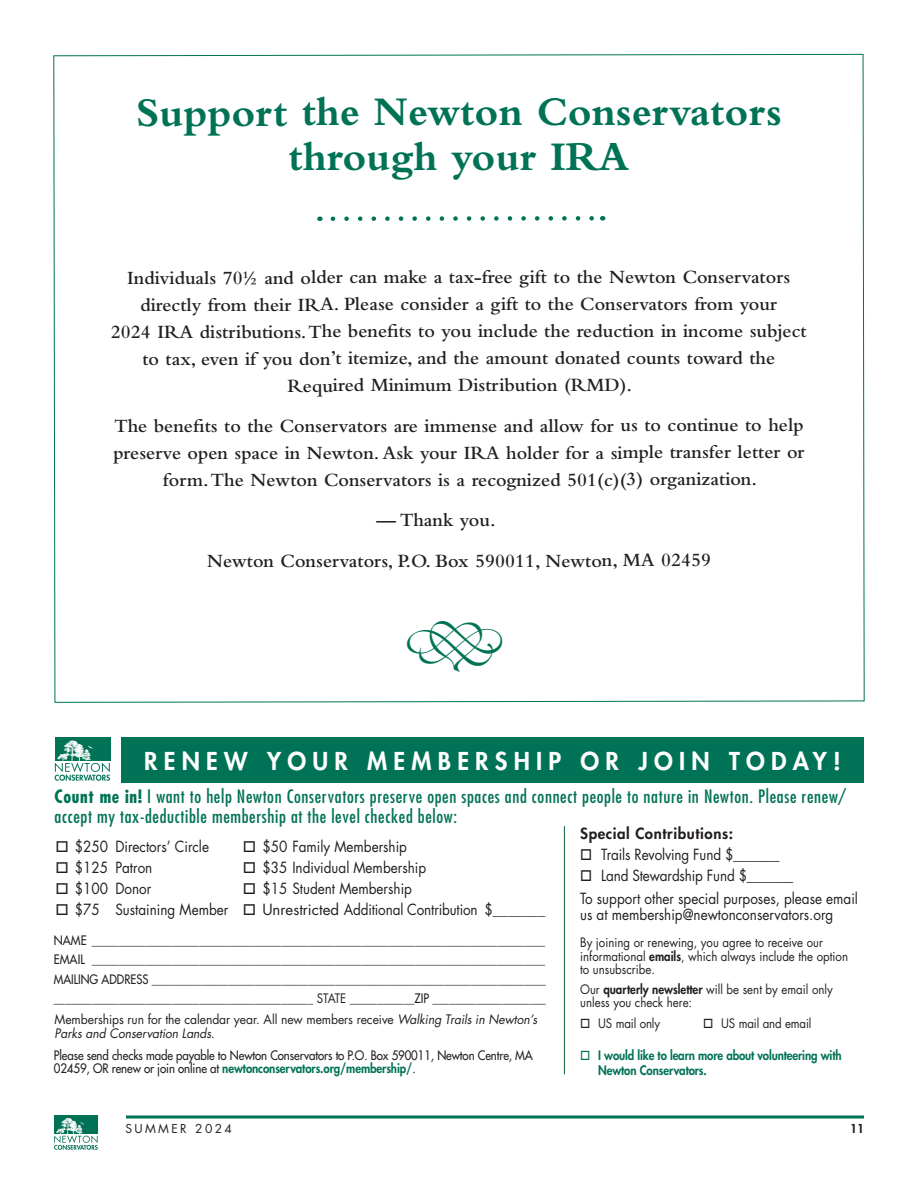
<style>
.page{position:relative;width:918px;height:1188px;background:#fff}
.page>*{position:absolute;margin:0;border:0;box-sizing:border-box;transform-origin:0 0}
.t1{font:700 42.45px/45px "Bembo Std";color:#007255;text-align:center}
.Back_-_index{font:800 24px "Futura Std";letter-spacing:.26em;color:#fff}
.t2{font:600 19.5px/27px "Bembo Std";color:#231f20;text-align:center}
.t3{font:condensed 18px/19.5px "Futura Std";letter-spacing:.035em;color:#007255}
.Body_Text{font:15px/16.5px "Futura Std";color:#231f20;scale:.9 1}
.t4{font:800 15px "Futura Std";letter-spacing:.04em;color:#231f20}
.Body_Text-2{font:12.75px/13.5px "Futura Std";color:#231f20;scale:.9 1}
.Body_Text-3{font:500 12.75px/13.5px "Futura Std";letter-spacing:-.01em;color:#231f20;scale:.9 1}
.Body_Text-4{font:12.75px/13.5px "Futura Std";color:#231f20;scale:.95 1}
.Body_Text-5{font:800 12.75px/15px "Futura Std";letter-spacing:-.01em;color:#007255;scale:.9 1}
.Body_Text-6{font:12px "Futura Std";letter-spacing:.2em;color:#231f20;scale:.9 1}
.Body_Text-7{font:12px "Futura Std";letter-spacing:.2em;color:#231f20}
.t5{font:800 12px "Futura Std";color:#231f20}
.s1{font-weight:700}
.s2{font-weight:800}
.s3{font-size:13.5px}
.s4{font-weight:500;font-size:12.75px}
.s5{font-size:12.75px}
.s6{font-style:italic}
.s7{font-weight:800;color:#007255}
</style>
<div class="page">
<hr style="left:126px;top:1116px;width:738px;height:3px;background:#007255">
<div style="left:54px;top:1116px;width:44px;height:18px;background:#007154"></div>
<svg style="left:54px;top:1118px;width:44px;height:32px"></svg>
<svg style="left:53px;top:54px;width:812px;height:649px"></svg>
<svg style="left:328px;top:214px;width:275px;height:9px"></svg>
<div style="left:121px;top:737px;width:743px;height:46px;background:#007255"></div>
<div style="left:55px;top:737px;width:55px;height:24px;background:#007255"></div>
<svg style="left:55px;top:740px;width:55px;height:41px"></svg>
<hr style="left:564px;top:826px;width:1px;height:248px;background:#0f6838">
<svg style="left:407px;top:621px;width:95px;height:51px"></svg>
<p class="t1" style="left:136px;top:89px;width:648px">Support the Newton Conservators through your IRA</p>
<p class="t2" style="left:111px;top:264px;width:697px">Individuals 70½ and older can make a tax-free gift to the Newton Conservators directly from their IRA. Please consider a gift to the Conservators from your<br>2024 IRA distributions. The benefits to you include the reduction in income subject to tax, even if you don’t itemize, and the amount donated counts toward the Required Minimum Distribution (RMD).</p>
<p class="t2" style="left:113px;top:412px;width:693px">The benefits to the Conservators are immense and allow for us to continue to help preserve open space in Newton. Ask your IRA holder for a simple transfer letter or form. The Newton Conservators is a recognized 501(c)(3) organization.</p>
<p class="t2" style="left:376px;top:507px;width:121px">— Thank you.</p>
<p class="t2" style="left:207px;top:547px;width:506px">Newton Conservators, P.O. Box 590011, Newton, MA 02459</p>
<p class="Back_-_index" style="left:144px;top:746px;width:698px">RENEW YOUR MEMBERSHIP OR JOIN TODAY!</p>
<p class="t3" style="left:55px;top:787px;width:793px"><span class="s1">Count me in!</span> I want to help Newton Conservators preserve open spaces and connect people to nature in Newton. Please renew/ accept my tax-deductible membership at the level checked below:</p>
<p class="t4" style="left:580px;top:824px;width:154px">Special Contributions:</p>
<p class="Body_Text" style="left:580px;top:847px;width:223px">□ Trails Revolving Fund $_______</p>
<p class="Body_Text" style="left:580px;top:868px;width:238px">□ Land Stewardship Fund $_______</p>
<p class="Body_Text" style="left:580px;top:890px;width:310px">To support other special purposes, please email us at membership@newtonconservators.org</p>
<p class="Body_Text-2" style="left:580px;top:936px;width:299px">By joining or renewing, you agree to receive our informational <span class="s2">emails</span>, which always include the option to unsubscribe.</p>
<p class="Body_Text-2" style="left:580px;top:983px;width:282px">Our <span class="s2">quarterly newsletter</span> will be sent by email only unless you check here:</p>
<p class="Body_Text-2" style="left:580px;top:1017px;width:90px">□ US mail only</p>
<p class="Body_Text-2" style="left:703px;top:1017px;width:122px">□ US mail and email</p>
<p class="Body_Text-5" style="left:598px;top:1047px;width:272px;text-indent:-18px">□ I would like to learn more about volunteering with<br>Newton Conservators.</p>
<p class="Body_Text" style="left:55px;top:838px;width:172px">□ $250 Directors’ Circle</p>
<p class="Body_Text" style="left:243px;top:838px;width:184px">□ $50 Family Membership</p>
<p class="Body_Text" style="left:55px;top:859px;width:109px">□ $125 Patron</p>
<p class="Body_Text" style="left:243px;top:859px;width:205px">□ $35 Individual Membership</p>
<p class="Body_Text" style="left:55px;top:880px;width:108px">□ $100 Donor</p>
<p class="Body_Text" style="left:243px;top:880px;width:189px">□ $15 Student Membership</p>
<p class="Body_Text" style="left:55px;top:901px;width:546px">□ $75 Sustaining Member □ Unrestricted Additional Contribution $<span class="s3">_______</span></p>
<p class="Body_Text-6" style="left:54px;top:933px;width:547px"><span class="s4">NAME</span> ____________________________________________________________________________________</p>
<p class="Body_Text-6" style="left:54px;top:952px;width:548px"><span class="s4">EMAIL</span> ____________________________________________________________________________________</p>
<p class="Body_Text-6" style="left:54px;top:972px;width:548px"><span class="s4">MAILING ADDRESS</span> _________________________________________________________________________</p>
<p class="Body_Text-6" style="left:54px;top:991px;width:548px">________________________________________________ <span class="s5">STATE</span> ____________<span class="s4">ZIP</span> _____________________</p>
<p class="Body_Text-4" style="left:55px;top:1013px;width:510px">Memberships run for the calendar year. All new members receive <span class="s6">Walking Trails in Newton’s<br>Parks and Conservation Lands</span>.</p>
<p class="Body_Text-3" style="left:54px;top:1048px;width:534px">Please send checks made payable to Newton Conservators to P.O. Box 590011, Newton Centre, MA<br>02459, OR renew or join online at <span class="s7">newtonconservators.org/membership/</span>.</p>
<p class="Body_Text-7" style="left:125px;top:1121px;width:108px">SUMMER 2024</p>
<p class="t5" style="left:850px;top:1121px;width:15px">11</p>
</div>
